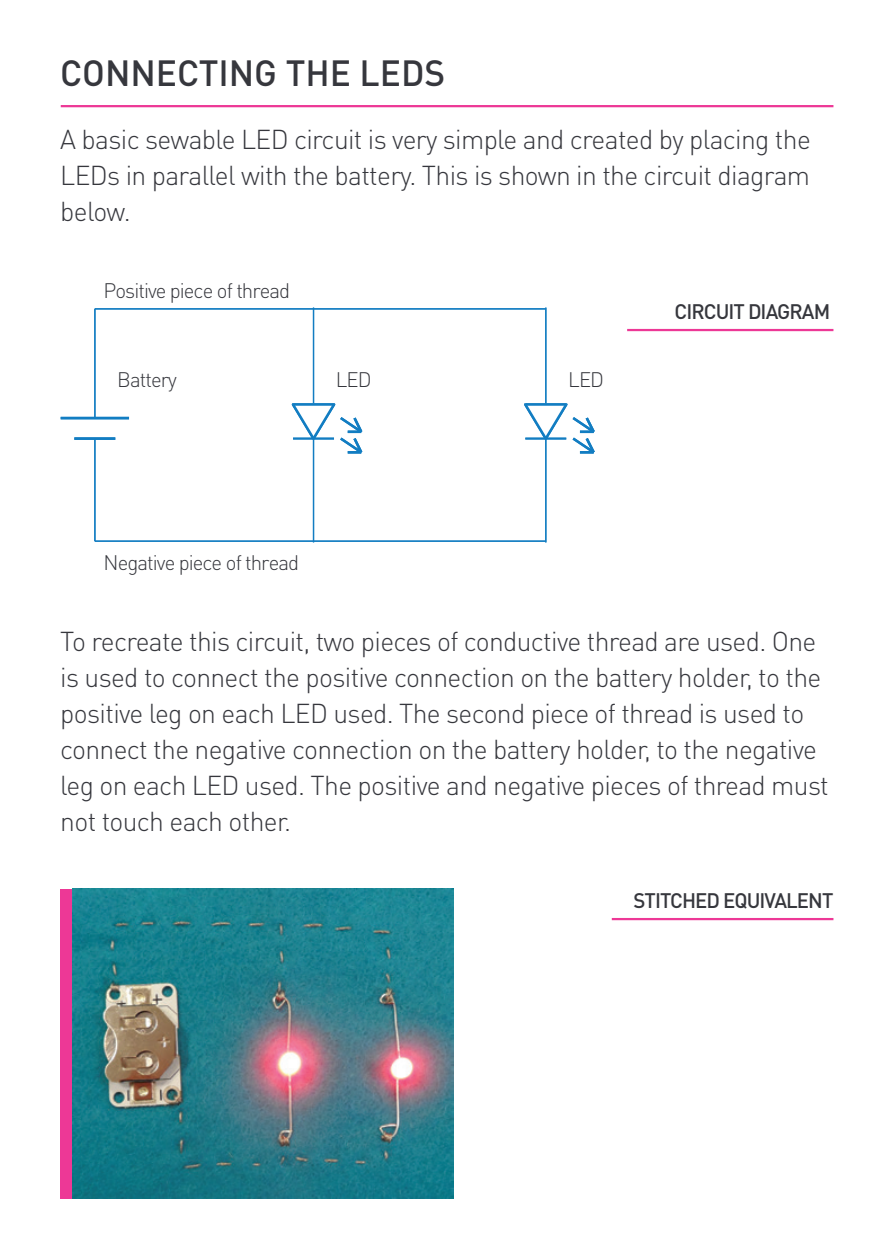
<style>
.page{position:relative;width:893px;height:1259px;background:#fff}
.page>*{position:absolute;margin:0;border:0;box-sizing:border-box;transform-origin:0 0}
.t1{font:500 36px "DIN Pro";color:#36373d}
.t2{font:300 27px/36px "DIN Pro";letter-spacing:-.025em;color:#36373d;text-align:justify}
.t3{font:300 20.7px "DIN Pro";letter-spacing:-.045em;color:#36373d}
.t4{font:500 20.7px "DIN Pro";letter-spacing:-.045em;color:#36373d}
</style>
<div class="page">
<hr style="left:61px;top:105px;width:772px;height:2px;background:#ed3896">
<hr style="left:627px;top:329px;width:206px;height:2px;background:#ed3896">
<svg style="left:573px;top:417px;width:22px;height:36px"></svg>
<svg style="left:61px;top:308px;width:506px;height:234px"></svg>
<hr style="left:612px;top:918px;width:221px;height:2px;background:#ed3896">
<div style="left:60px;top:888px;width:12px;height:310px;background:#ed3896"></div>
<img style="left:72px;top:888px;width:381px;height:310px">
<h1 class="t1" style="left:60px;top:49px;width:387px">CONNECTING THE LEDS</h1>
<p class="t2" style="left:60px;top:120px;width:752px">A basic sewable LED circuit is very simple and created by placing the LEDs in parallel with the battery. This is shown in the circuit diagram below.</p>
<p class="t3" style="left:104px;top:276px;width:188px">Positive piece of thread</p>
<p class="t3" style="left:117px;top:365px;width:61px">Battery</p>
<p class="t3" style="left:336px;top:365px;width:37px">LED</p>
<p class="t3" style="left:568px;top:365px;width:37px">LED</p>
<p class="t3" style="left:104px;top:548px;width:197px">Negative piece of thread</p>
<p class="t4" style="left:674px;top:298px;width:157px">CIRCUIT DIAGRAM</p>
<p class="t2" style="left:60px;top:622px;width:770px;text-align:left">To recreate this circuit, two pieces of conductive thread are used. One is used to connect the positive connection on the battery holder, to the positive leg on each LED used. The second piece of thread is used to connect the negative connection on the battery holder, to the negative leg on each LED used. The positive and negative pieces of thread must not touch each other.</p>
<p class="t4" style="left:633px;top:887px;width:201px">STITCHED EQUIVALENT</p>
</div>
